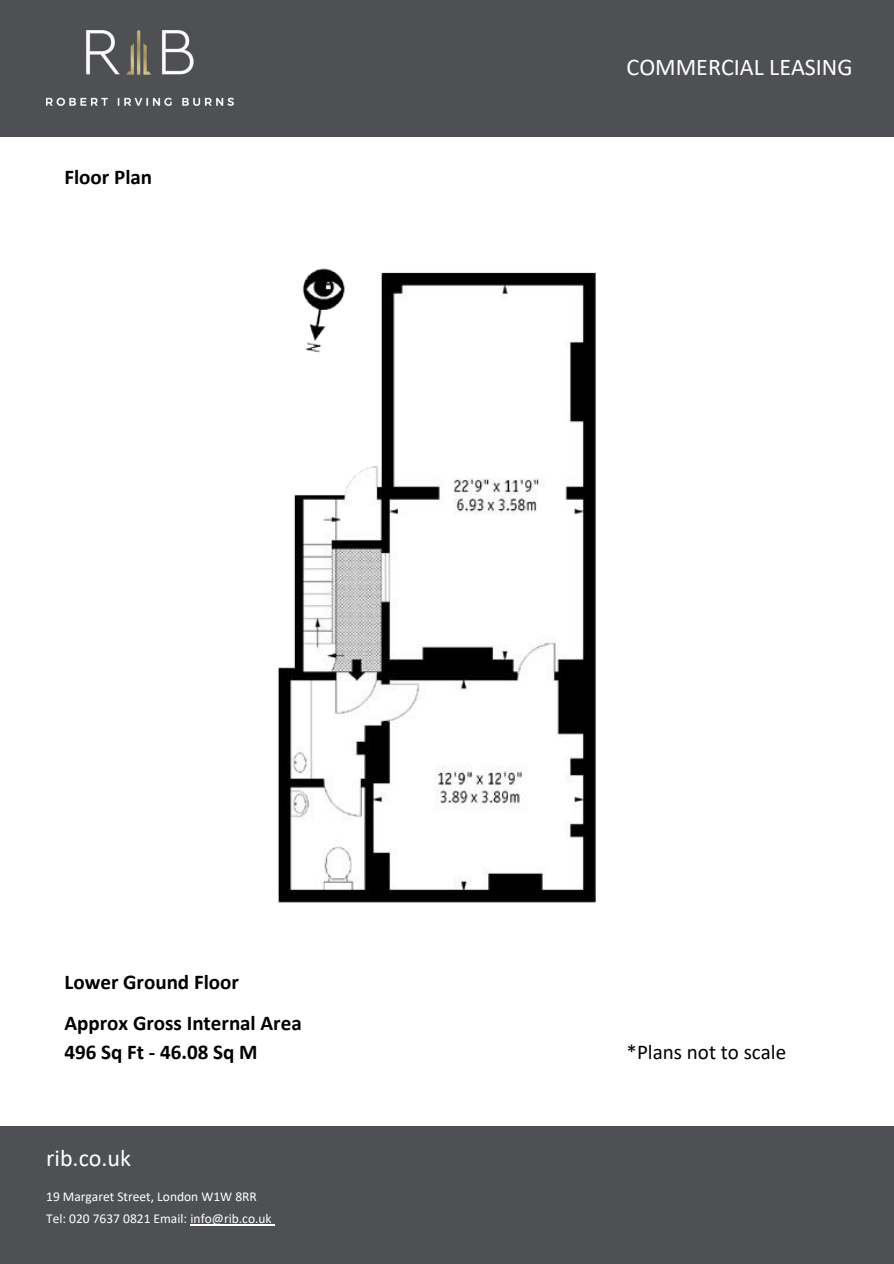
<style>
.page{position:relative;width:894px;height:1264px;background:#fff}
.page>*{position:absolute;margin:0;border:0;box-sizing:border-box;transform-origin:0 0}
.t1{font:24px "Calibri";color:#fff}
.t2{font:700 21px/29.2px "Calibri";color:#000}
.t3{font:21px "Calibri";color:#000}
.t4{font:13.5px "Calibri";color:#fff}
</style>
<div class="page">
<div style="left:0;top:0;width:893px;height:137px;background:#4e5053"></div>
<img style="left:46px;top:30px;width:187px;height:76px">
<div style="left:0;top:1126px;width:893px;height:137px;background:#4e5053"></div>
<img style="left:278px;top:268px;width:318px;height:635px">
<hr style="left:190px;top:1224px;width:82px;height:1px;background:#fff">
<h3 class="t2" style="left:64px;top:164px;width:89px">Floor Plan</h3>
<h4 class="t2" style="left:64px;top:969px;width:176px">Lower Ground Floor</h4>
<h2 class="t2" style="left:64px;top:1009px;width:239px">Approx Gross Internal Area<br>496 Sq Ft - 46.08 Sq M</h2>
<h1 class="t1" style="left:46px;top:1147px;width:86px">rib.co.uk</h1>
<h3 class="t4" style="left:46px;top:1190px;width:212px">19 Margaret Street, London W1W 8RR</h3>
<p class="t4" style="left:46px;top:1212px;width:227px">Tel: 020 7637 0821 Email: info@rib.co.uk</p>
<p class="t1" style="left:626px;top:57px;width:227px">COMMERCIAL LEASING</p>
<p class="t3" style="left:626px;top:1043px;width:161px">*Plans not to scale</p>
</div>
